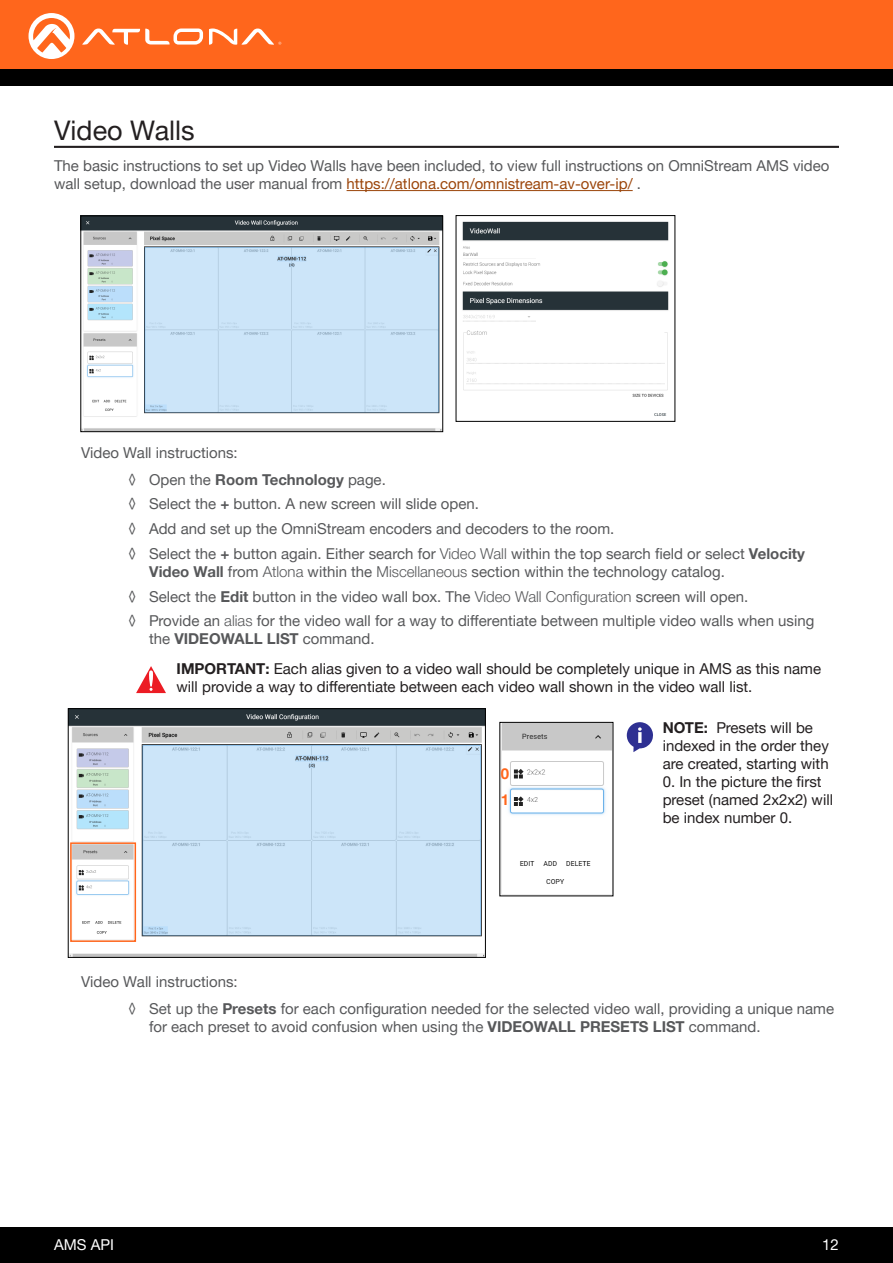
<style>
.page{position:relative;width:893px;height:1263px;background:#fff}
.page>*{position:absolute;margin:0;border:0;box-sizing:border-box;transform-origin:0 0}
.Section_Header{font:27px "Helvetica Neue LTW1 G";color:#231f20}
.Callout_descriptions{font:15px/18px "Helvetica Neue LTW1 G";color:#57585a}
.General_Text{font:15px/18px "Helvetica Neue LTW1 G";color:#231f20}
.General_Bold_Text{font:15px/18px "Helvetica Neue LTW1 G";color:#231f20}
.t1{font:700 15px "Helvetica Neue LTW1 G";color:#57585a}
.t2{font:15px "Helvetica Neue LTW1 G";color:#fff}
.Callout_descriptions-2{font:700 15px "Helvetica Neue LTW1 G";color:#ff661c}
.s1{color:#9b450a}
.s2{font-weight:400}
.s3{font-weight:700}
.s4{font-weight:300}
</style>
<div class="page">
<div style="left:0;top:1227px;width:893px;height:36px;background:#000"></div>
<div style="left:0;top:0;width:893px;height:69px;background:#ff661c"></div>
<div style="left:0;top:69px;width:893px;height:16px;background:#000"></div>
<svg style="left:82px;top:29px;width:121px;height:16px"></svg>
<svg style="left:209px;top:28px;width:72px;height:17px"></svg>
<svg style="left:29px;top:13px;width:45px;height:46px"></svg>
<hr style="left:54px;top:146px;width:785px;height:2px;background:#231f20">
<hr style="left:347px;top:190px;width:286px;height:1px;background:#9b450a">
<img style="left:83px;top:218px;width:358px;height:212px">
<div style="left:81px;top:216px;width:362px;height:216px;border:1px solid #000"></div>
<img style="left:462px;top:221px;width:207px;height:195px">
<div style="left:456px;top:215px;width:219px;height:207px;border:1px solid #000"></div>
<svg style="left:136px;top:666px;width:30px;height:27px"></svg>
<img style="left:502px;top:724px;width:109px;height:160px">
<img style="left:70px;top:710px;width:414px;height:245px">
<div style="left:68px;top:708px;width:418px;height:249px;border:1px solid #000"></div>
<div style="left:70px;top:842px;width:66px;height:100px;border:2px solid #ff661c"></div>
<svg style="left:627px;top:722px;width:26px;height:30px"></svg>
<p class="Section_Header" style="left:54px;top:113px;width:142px">Video Walls</p>
<p class="Callout_descriptions" style="left:54px;top:157px;width:777px">The basic instructions to set up Video Walls have been included, to view full instructions on OmniStream AMS video wall setup, download the user manual from <span class="s1">https://atlona.com/omnistream-av-over-ip/</span> .</p>
<p class="Callout_descriptions" style="left:81px;top:444px;width:158px">Video Wall instructions:</p>
<p class="t1" style="left:128px;top:470px;width:260px"><span class="s2">◊ Open the</span> Room Technology <span class="s2">page.</span></p>
<p class="Callout_descriptions" style="left:128px;top:495px;width:353px">◊ Select the <span class="s3">+</span> button. A new screen will slide open.</p>
<p class="Callout_descriptions" style="left:128px;top:520px;width:488px">◊ Add and set up the OmniStream encoders and decoders to the room.</p>
<p class="Callout_descriptions" style="left:149px;top:544px;width:657px;text-indent:-21px">◊ Select the <span class="s3">+</span> button again. Either search for <span class="s4">Video Wall</span> within the top search field or select <span class="s3">Velocity<br>Video Wall</span> from <span class="s4">Atlona</span> within the <span class="s4">Miscellaneous</span> section within the technology catalog.</p>
<p class="Callout_descriptions" style="left:128px;top:587px;width:622px">◊ Select the <span class="s3">Edit</span> button in the video wall box. The <span class="s4">Video Wall Configuration</span> screen will open.</p>
<p class="Callout_descriptions" style="left:149px;top:612px;width:667px;text-indent:-21px">◊ Provide an <span class="s4">alias</span> for the video wall for a way to differentiate between multiple video walls when using the <span class="s3">VIDEOWALL LIST</span> command.</p>
<p class="General_Text" style="left:177px;top:659px;width:646px"><span class="s3">IMPORTANT:</span> Each alias given to a video wall should be completely unique in AMS as this name will provide a way to differentiate between each video wall shown in the video wall list.</p>
<p class="Callout_descriptions-2" style="left:501px;top:764px;width:10px">0</p>
<p class="Callout_descriptions-2" style="left:501px;top:791px;width:10px">1</p>
<p class="General_Bold_Text" style="left:663px;top:718px;width:168px"><span class="s3">NOTE:</span> Presets will be indexed in the order they are created, starting with</p>
<p class="General_Bold_Text" style="left:663px;top:772px;width:172px">0. In the picture the first preset (named 2x2x2) will be index number 0.</p>
<p class="Callout_descriptions" style="left:81px;top:973px;width:158px">Video Wall instructions:</p>
<p class="Callout_descriptions" style="left:149px;top:999px;width:687px;text-indent:-21px">◊ Set up the <span class="s3">Presets</span> for each configuration needed for the selected video wall, providing a unique name for each preset to avoid confusion when using the <span class="s3">VIDEOWALL PRESETS LIST</span> command.</p>
<p class="t2" style="left:54px;top:1235px;width:61px">AMS API</p>
<p class="t2" style="left:822px;top:1235px;width:18px">12</p>
</div>
